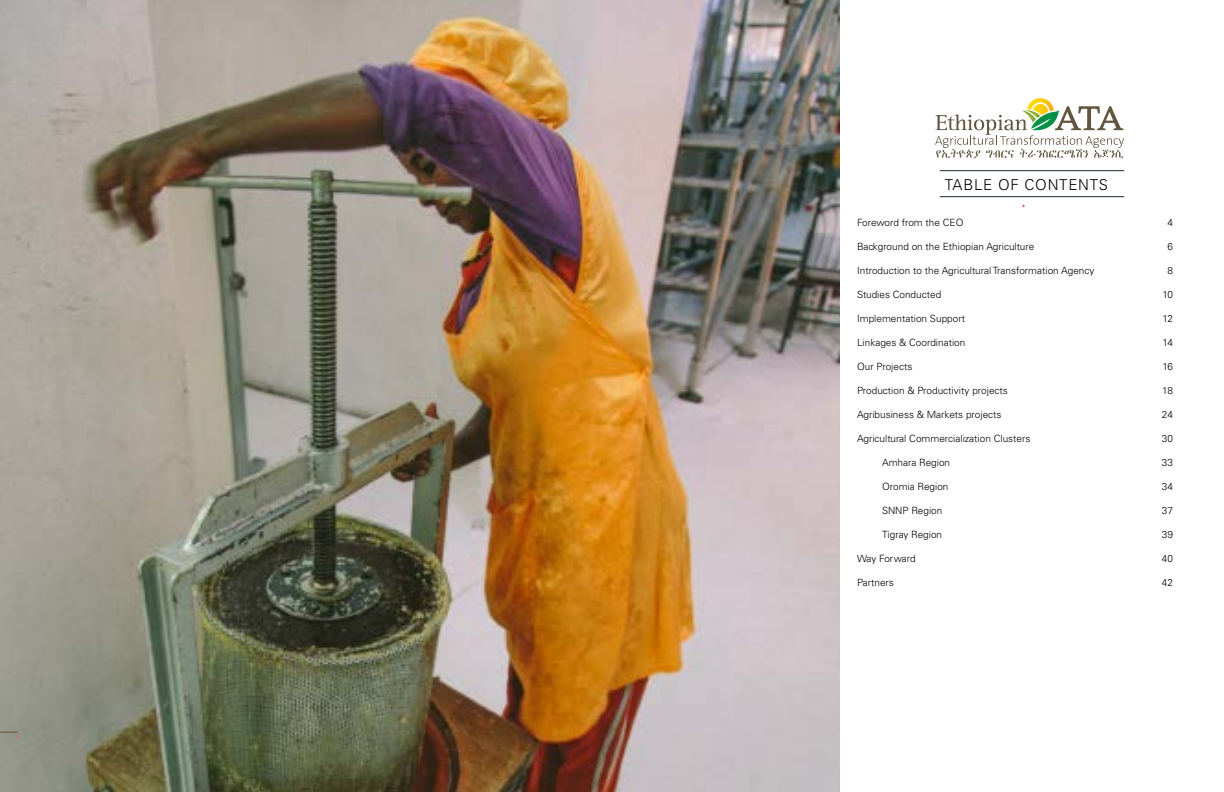
<style>
.page{position:relative;width:1224px;height:792px;background:#fff}
.page>*{position:absolute;margin:0;border:0;box-sizing:border-box;transform-origin:0 0}
.t1{font:300 15px "Univers";letter-spacing:.05em;color:#000}
.t2{font:300 10px "Univers";color:#000}
.t3{font:5px "Open Sans";color:#ef4434}
</style>
<div class="page">
<img style="left:0;top:0;width:840px;height:792px">
<svg style="left:935px;top:98px;width:189px;height:60px"></svg>
<svg style="left:0;top:732px;width:18px;height:1px"></svg>
<hr style="left:940px;top:170px;width:184px;height:1px;background:#1b2630">
<hr style="left:940px;top:196px;width:184px;height:1px;background:#1b2630">
<p class="t3" style="left:16px;top:733px;width:4px">2</p>
<h1 class="t1" style="left:945px;top:176px;width:165px">TABLE OF CONTENTS</h1>
<p class="t2" style="left:857px;top:216px;width:108px">Foreword from the CEO</p>
<p class="t2" style="left:1167px;top:216px;width:7px">4</p>
<p class="t2" style="left:857px;top:240px;width:179px">Background on the Ethiopian Agriculture</p>
<p class="t2" style="left:1167px;top:240px;width:7px">6</p>
<p class="t2" style="left:857px;top:264px;width:239px">Introduction to the Agricultural Transformation Agency</p>
<p class="t2" style="left:1167px;top:264px;width:7px">8</p>
<p class="t2" style="left:857px;top:288px;width:86px">Studies Conducted</p>
<p class="t2" style="left:1163px;top:288px;width:12px">10</p>
<p class="t2" style="left:857px;top:312px;width:110px">Implementation Support</p>
<p class="t2" style="left:1162px;top:312px;width:12px">12</p>
<p class="t2" style="left:857px;top:336px;width:110px">Linkages &amp; Coordination</p>
<p class="t2" style="left:1162px;top:336px;width:12px">14</p>
<p class="t2" style="left:857px;top:360px;width:57px">Our Projects</p>
<p class="t2" style="left:1162px;top:360px;width:12px">16</p>
<p class="t2" style="left:857px;top:384px;width:152px">Production &amp; Productivity projects</p>
<p class="t2" style="left:1162px;top:384px;width:12px">18</p>
<p class="t2" style="left:857px;top:408px;width:146px">Agribusiness &amp; Markets projects</p>
<p class="t2" style="left:1162px;top:408px;width:13px">24</p>
<p class="t2" style="left:857px;top:432px;width:175px">Agricultural Commercialization Clusters</p>
<p class="t2" style="left:1162px;top:432px;width:13px">30</p>
<p class="t2" style="left:882px;top:456px;width:70px">Amhara Region</p>
<p class="t2" style="left:1162px;top:456px;width:13px">33</p>
<p class="t2" style="left:882px;top:480px;width:68px">Oromia Region</p>
<p class="t2" style="left:1162px;top:480px;width:13px">34</p>
<p class="t2" style="left:882px;top:504px;width:62px">SNNP Region</p>
<p class="t2" style="left:1162px;top:504px;width:13px">37</p>
<p class="t2" style="left:882px;top:528px;width:62px">Tigray Region</p>
<p class="t2" style="left:1162px;top:528px;width:13px">39</p>
<p class="t2" style="left:857px;top:552px;width:60px">Way Forward</p>
<p class="t2" style="left:1162px;top:552px;width:13px">40</p>
<p class="t2" style="left:857px;top:576px;width:38px">Partners</p>
<p class="t2" style="left:1162px;top:576px;width:13px">42</p>
</div>
